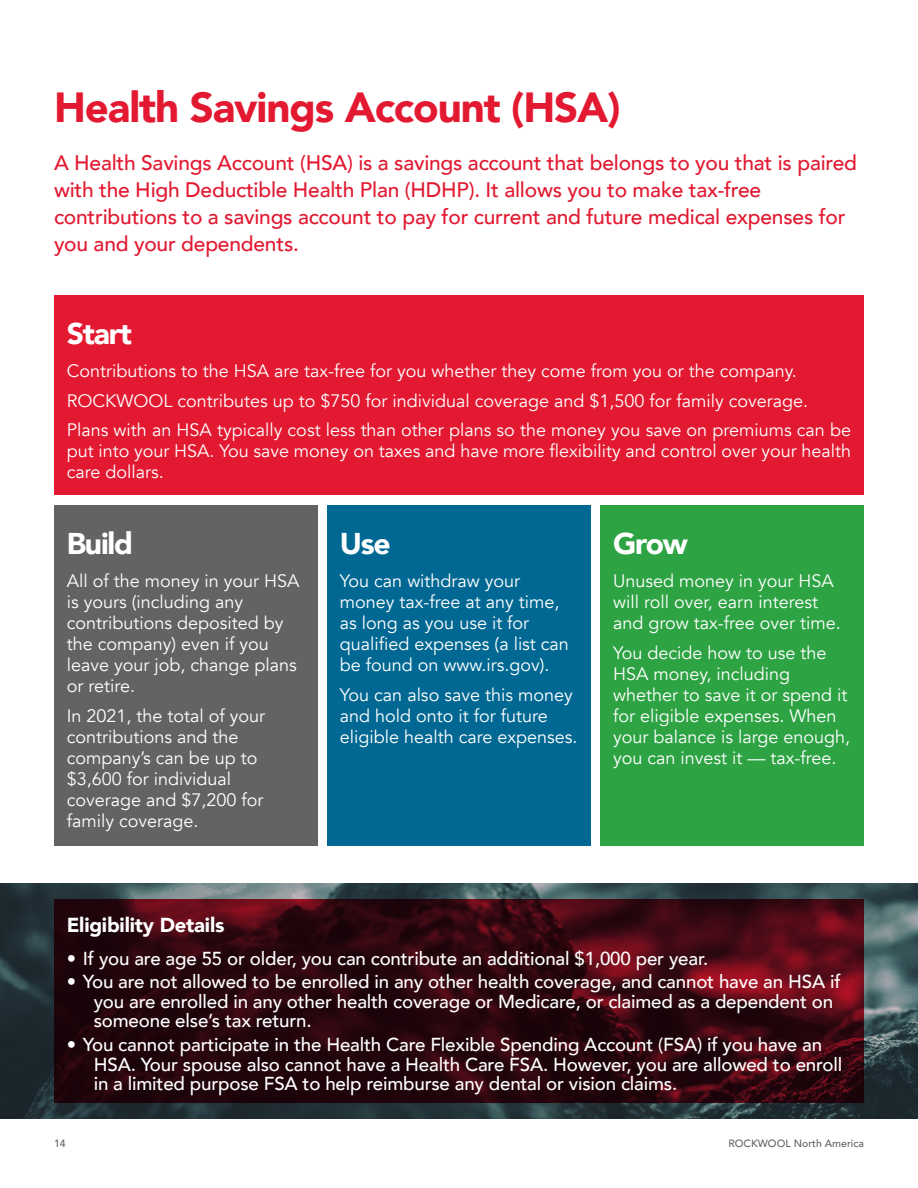
<style>
.page{position:relative;width:918px;height:1188px;background:#fff}
.page>*{position:absolute;margin:0;border:0;box-sizing:border-box;transform-origin:0 0}
.Headlines{font:900 42px "Avenir";letter-spacing:-.025em;color:#e21931}
.Callout_boxes_big_ti{font:900 30px "Avenir";letter-spacing:-.04em;color:#fff}
.Body_copy{font:500 21px/27px "Avenir";letter-spacing:-.01em;color:#e21931}
.Body_copy-2{font:900 20.25px "Avenir";letter-spacing:-.01em;color:#fff}
.t1{font:500 18.75px/19.5px "Avenir";letter-spacing:-.01em;color:#fff}
.Body_copy-3{font:18px/21px "Avenir";color:#fff}
.t2{font:500 10.5px "Avenir";color:#636366}
</style>
<div class="page">
<img style="left:0;top:884px;width:918px;height:234px">
<svg style="left:54px;top:899px;width:810px;height:204px"></svg>
<div style="left:54px;top:295px;width:810px;height:200px;background:#e21931"></div>
<div style="left:54px;top:506px;width:264px;height:340px;background:#636366"></div>
<div style="left:327px;top:506px;width:264px;height:340px;background:#006893"></div>
<div style="left:600px;top:506px;width:264px;height:340px;background:#2da343"></div>
<p class="Headlines" style="left:54px;top:71px;width:568px">Health Savings Account (HSA)</p>
<p class="Body_copy" style="left:54px;top:148px;width:804px">A Health Savings Account (HSA) is a savings account that belongs to you that is paired with the High Deductible Health Plan (HDHP). It allows you to make tax-free contributions to a savings account to pay for current and future medical expenses for you and your dependents.</p>
<p class="Callout_boxes_big_ti" style="left:67px;top:308px;width:67px">Start</p>
<p class="Body_copy-3" style="left:67px;top:361px;width:732px">Contributions to the HSA are tax-free for you whether they come from you or the company.</p>
<p class="Body_copy-3" style="left:67px;top:390px;width:743px">ROCKWOOL contributes up to $750 for individual coverage and $1,500 for family coverage.</p>
<p class="Body_copy-3" style="left:67px;top:420px;width:786px;text-align:justify">Plans with an HSA typically cost less than other plans so the money you save on premiums can be put into your HSA. You save money on taxes and have more flexibility and control over your health care dollars.</p>
<p class="Callout_boxes_big_ti" style="left:67px;top:518px;width:68px">Build</p>
<p class="Body_copy-3" style="left:67px;top:571px;width:234px">All of the money in your HSA is yours (including any contributions deposited by the company) even if you leave your job, change plans or retire.</p>
<p class="Body_copy-3" style="left:67px;top:705px;width:200px">In 2021, the total of your contributions and the company’s can be up to $3,600 for individual coverage and $7,200 for family coverage.</p>
<p class="Callout_boxes_big_ti" style="left:340px;top:518px;width:52px">Use</p>
<p class="Body_copy-3" style="left:340px;top:571px;width:231px">You can withdraw your money tax-free at any time, as long as you use it for qualified expenses (a list can be found on www.irs.gov).</p>
<p class="Body_copy-3" style="left:340px;top:684px;width:239px">You can also save this money and hold onto it for future eligible health care expenses.</p>
<p class="Callout_boxes_big_ti" style="left:613px;top:518px;width:76px">Grow</p>
<p class="Body_copy-3" style="left:613px;top:571px;width:229px">Unused money in your HSA will roll over, earn interest and grow tax-free over time.</p>
<p class="Body_copy-3" style="left:613px;top:642px;width:239px">You decide how to use the<br>HSA money, including whether to save it or spend it for eligible expenses. When your balance is large enough, you can invest it — tax-free.</p>
<p class="Body_copy-2" style="left:67px;top:908px;width:159px">Eligibility Details</p>
<p class="t1" style="left:67px;top:947px;width:643px">• If you are age 55 or older, you can contribute an additional $1,000 per year.</p>
<p class="t1" style="left:94px;top:971px;width:748px;text-indent:-27px">• You are not allowed to be enrolled in any other health coverage, and cannot have an HSA if you are enrolled in any other health coverage or Medicare, or claimed as a dependent on someone else’s tax return.</p>
<p class="t1" style="left:94px;top:1034px;width:750px;text-indent:-27px">• You cannot participate in the Health Care Flexible Spending Account (FSA) if you have an<br>HSA. Your spouse also cannot have a Health Care FSA. However, you are allowed to enroll in a limited purpose FSA to help reimburse any dental or vision claims.</p>
<p class="t2" style="left:54px;top:1134px;width:13px">14</p>
<p class="t2" style="left:728px;top:1134px;width:137px">ROCKWOOL North America</p>
</div>
